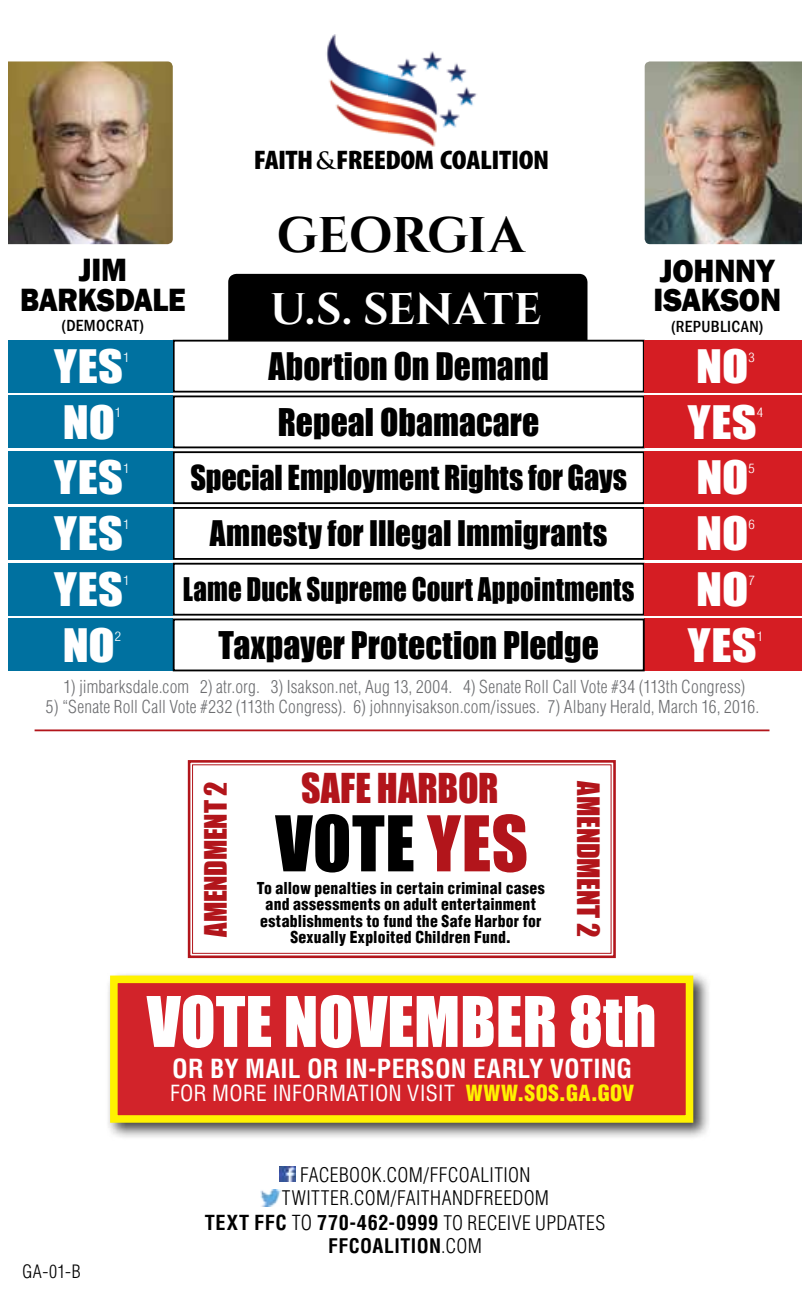
<style>
.page{position:relative;width:810px;height:1296px;background:#fff}
.page>*{position:absolute;margin:0;border:0;box-sizing:border-box;transform-origin:0 0}
.t1{font:70.88px "Impact";letter-spacing:.005em;color:#000}
.t2{font:64.35px "Impact";color:#fff}
.t3{font:700 49.95px "Cinzel";letter-spacing:-.025em;color:#000}
.t4{font:700 44.1px "Cinzel";letter-spacing:-.005em;color:#fff}
.t5{font:42.3px "Impact";letter-spacing:.01em;color:#fff;scale:1.14 1}
.t6{font:37.8px "Impact";letter-spacing:.005em;color:#b2151b}
.t7{font:35.1px "Impact";color:#000;scale:.96 1}
.t8{font:34.88px "Impact";color:#000;scale:.96 1}
.t9{font:800 33.07px/29.5px "Franklin Gothic";letter-spacing:-.01em;color:#000;text-align:center;scale:.93 1}
.t10{font:32.4px "Impact";letter-spacing:.005em;color:#000;scale:.96 1}
.t11{font:31.72px "Impact";letter-spacing:-.005em;color:#000;scale:.96 1}
.t12{font:29.93px "Impact";letter-spacing:.005em;color:#000;scale:.9 1}
.t13{font:28.35px "Impact";letter-spacing:-.01em;color:#b2151b}
.t14{font:900 condensed 27px "Myriad Pro";letter-spacing:-.02em;color:#000;scale:1.11 1}
.t15{font:700 condensed 25.65px "Helvetica LT Std";letter-spacing:.005em;color:#fff}
.t16{font:condensed 21.82px "Helvetica LT Std";letter-spacing:.01em;color:#fff}
.t17{font:700 condensed 20.25px "Helvetica LT Std";letter-spacing:.035em;color:#000}
.t18{font:300 condensed 19.57px/23.6px "Helvetica LT Std";letter-spacing:.02em;color:#000;text-align:center}
.t19{font:700 condensed 19.57px "Helvetica LT Std";letter-spacing:.025em;color:#000}
.t20{font:300 condensed 18px "Helvetica LT Std";color:#000}
.t21{font:300 condensed 17.55px "Helvetica LT Std";letter-spacing:.01em;color:#6d6e71}
.t22{font:500 condensed 16.65px "Franklin Gothic";letter-spacing:.02em;color:#000}
.t23{font:900 condensed 15.97px/16.7px "Helvetica LT Std";letter-spacing:.015em;color:#000;text-align:center}
.t24{font:300 condensed 12.6px "Helvetica LT Std";color:#fff;scale:1.14 1}
.s1{font-family:"Trajan Pro";font-weight:700;font-stretch:normal;font-size:23.4px}
.s2{color:#b2151b}
.s3{font-weight:900;color:#fff200}
.s4{font-weight:300}
.s5{font-weight:300;font-size:19.57px}
</style>
<div class="page">
<div style="left:228px;top:274px;width:360px;height:66px;background:#000"></div>
<img style="left:8px;top:61px;width:165px;height:183px">
<img style="left:645px;top:61px;width:157px;height:183px">
<div style="left:0;top:619px;width:173px;height:52px;background:#0071a0"></div>
<div style="left:645px;top:619px;width:165px;height:52px;background:#d51d23"></div>
<div style="left:173px;top:619px;width:472px;height:52px;border:2px solid #000"></div>
<div style="left:173px;top:340px;width:472px;height:53px;border:2px solid #000"></div>
<div style="left:0;top:340px;width:173px;height:53px;background:#0071a0"></div>
<div style="left:645px;top:340px;width:165px;height:53px;background:#d51d23"></div>
<div style="left:173px;top:563px;width:472px;height:53px;border:2px solid #000"></div>
<div style="left:0;top:563px;width:173px;height:53px;background:#0071a0"></div>
<div style="left:645px;top:563px;width:165px;height:53px;background:#d51d23"></div>
<div style="left:173px;top:507px;width:472px;height:53px;border:2px solid #000"></div>
<div style="left:0;top:507px;width:173px;height:53px;background:#0071a0"></div>
<div style="left:645px;top:507px;width:165px;height:53px;background:#d51d23"></div>
<div style="left:173px;top:395px;width:472px;height:53px;border:2px solid #000"></div>
<div style="left:0;top:395px;width:173px;height:53px;background:#0071a0"></div>
<div style="left:645px;top:395px;width:165px;height:53px;background:#d51d23"></div>
<div style="left:173px;top:451px;width:472px;height:53px;border:2px solid #000"></div>
<div style="left:0;top:451px;width:173px;height:53px;background:#0071a0"></div>
<div style="left:645px;top:451px;width:165px;height:53px;background:#d51d23"></div>
<img style="left:326px;top:34px;width:151px;height:113px">
<hr style="left:35px;top:729px;width:734px;height:2px;background:#b2151b">
<svg style="left:187px;top:760px;width:429px;height:199px"></svg>
<div style="left:192px;top:764px;width:420px;height:190px;border:1px solid #b2151b"></div>
<div style="left:0;top:0;width:8px;height:1296px;background:#fff"></div>
<div style="left:803px;top:0;width:7px;height:1296px;background:#fff"></div>
<div style="left:105px;top:971px;width:606px;height:170px;background:#000;opacity:.75"></div>
<div style="left:110px;top:976px;width:583px;height:147px;background:#d2232a;border:8px solid #fff200"></div>
<img style="left:280px;top:1166px;width:16px;height:16px">
<img style="left:261px;top:1190px;width:20px;height:16px">
<h3 class="t14" style="left:254px;top:143px;width:268px">FAITH<span class="s1">&amp;</span>FREEDOM COALITION</h3>
<h3 class="t9" style="left:20px;top:255px;width:179px">JIM<br>BARKSDALE</h3>
<p class="t22" style="left:62px;top:314px;width:84px">(DEMOCRAT)</p>
<h3 class="t3" style="left:277px;top:204px;width:249px">GEORGIA</h3>
<h3 class="t4" style="left:270px;top:282px;width:273px">U.S. SENATE</h3>
<h3 class="t9" style="left:653px;top:256px;width:139px;text-align:left">JOHNNY<br>ISAKSON</h3>
<p class="t22" style="left:671px;top:315px;width:94px">(REPUBLICAN)</p>
<h3 class="t5" style="left:54px;top:333px;width:62px">YES</h3>
<h3 class="t8" style="left:268px;top:339px;width:294px">Abortion On Demand</h3>
<p class="t24" style="left:123px;top:349px;width:7px">1</p>
<h3 class="t5" style="left:696px;top:333px;width:47px">NO</h3>
<p class="t24" style="left:748px;top:349px;width:7px">3</p>
<p class="t24" style="left:115px;top:405px;width:7px">1</p>
<h3 class="t5" style="left:688px;top:389px;width:62px">YES</h3>
<p class="t24" style="left:757px;top:405px;width:7px">4</p>
<h3 class="t5" style="left:54px;top:445px;width:62px">YES</h3>
<h3 class="t11" style="left:190px;top:453px;width:456px">Special Employment Rights for Gays</h3>
<h3 class="t5" style="left:63px;top:389px;width:47px">NO</h3>
<h3 class="t7" style="left:278px;top:395px;width:274px">Repeal Obamacare</h3>
<p class="t24" style="left:123px;top:461px;width:7px">1</p>
<h3 class="t5" style="left:696px;top:445px;width:47px">NO</h3>
<p class="t24" style="left:748px;top:461px;width:7px">5</p>
<h3 class="t5" style="left:54px;top:501px;width:62px">YES</h3>
<h3 class="t10" style="left:210px;top:508px;width:416px">Amnesty for Illegal Immigrants</h3>
<p class="t24" style="left:123px;top:517px;width:7px">1</p>
<h3 class="t5" style="left:696px;top:501px;width:47px">NO</h3>
<p class="t24" style="left:748px;top:517px;width:7px">6</p>
<h3 class="t5" style="left:54px;top:557px;width:62px">YES</h3>
<h3 class="t12" style="left:183px;top:566px;width:503px">Lame Duck Supreme Court Appointments</h3>
<p class="t24" style="left:123px;top:572px;width:7px">1</p>
<h3 class="t5" style="left:696px;top:557px;width:47px">NO</h3>
<p class="t24" style="left:748px;top:572px;width:7px">7</p>
<h3 class="t5" style="left:63px;top:612px;width:47px">NO</h3>
<p class="t24" style="left:115px;top:628px;width:7px">2</p>
<h3 class="t5" style="left:688px;top:612px;width:62px">YES</h3>
<p class="t24" style="left:757px;top:628px;width:7px">1</p>
<h3 class="t7" style="left:219px;top:618px;width:398px">Taxpayer Protection Pledge</h3>
<p class="t21" style="left:64px;top:676px;width:683px">1) jimbarksdale.com 2) atr.org. 3) Isakson.net, Aug 13, 2004. 4) Senate Roll Call Vote #34 (113th Congress)</p>
<p class="t21" style="left:46px;top:696px;width:715px">5) “Senate Roll Call Vote #232 (113th Congress). 6) johnnyisakson.com/issues. 7) Albany Herald, March 16, 2016.</p>
<h3 class="t6" style="left:301px;top:759px;width:199px">SAFE HARBOR</h3>
<h3 class="t13" style="left:194px;top:937px;width:157px;rotate:-90deg">AMENDMENT 2</h3>
<h3 class="t13" style="left:610px;top:781px;width:157px;rotate:90deg">AMENDMENT 2</h3>
<h1 class="t1" style="left:275px;top:789px;width:254px">VOTE <span class="s2">YES</span></h1>
<p class="t23" style="left:257px;top:879px;width:289px">To allow penalties in certain criminal cases and assessments on adult entertainment establishments to fund the Safe Harbor for Sexually Exploited Children Fund.</p>
<h2 class="t2" style="left:147px;top:972px;width:511px">VOTE NOVEMBER 8th</h2>
<h3 class="t15" style="left:172px;top:1052px;width:462px">OR BY MAIL OR IN-PERSON EARLY VOTING</h3>
<p class="t16" style="left:170px;top:1080px;width:466px">FOR MORE INFORMATION VISIT <span class="s3">WWW.SOS.GA.GOV</span></p>
<p class="t20" style="left:22px;top:1260px;width:60px">GA-01-B</p>
<p class="t18" style="left:282px;top:1163px;width:269px">FACEBOOK.COM/FFCOALITION<br>TWITTER.COM/FAITHANDFREEDOM</p>
<p class="t17" style="left:205px;top:1210px;width:402px">TEXT FFC <span class="s4">TO</span> 770-462-0999 <span class="s5">TO RECEIVE UPDATES</span></p>
<p class="t19" style="left:328px;top:1234px;width:155px">FFCOALITION<span class="s4">.COM</span></p>
</div>
